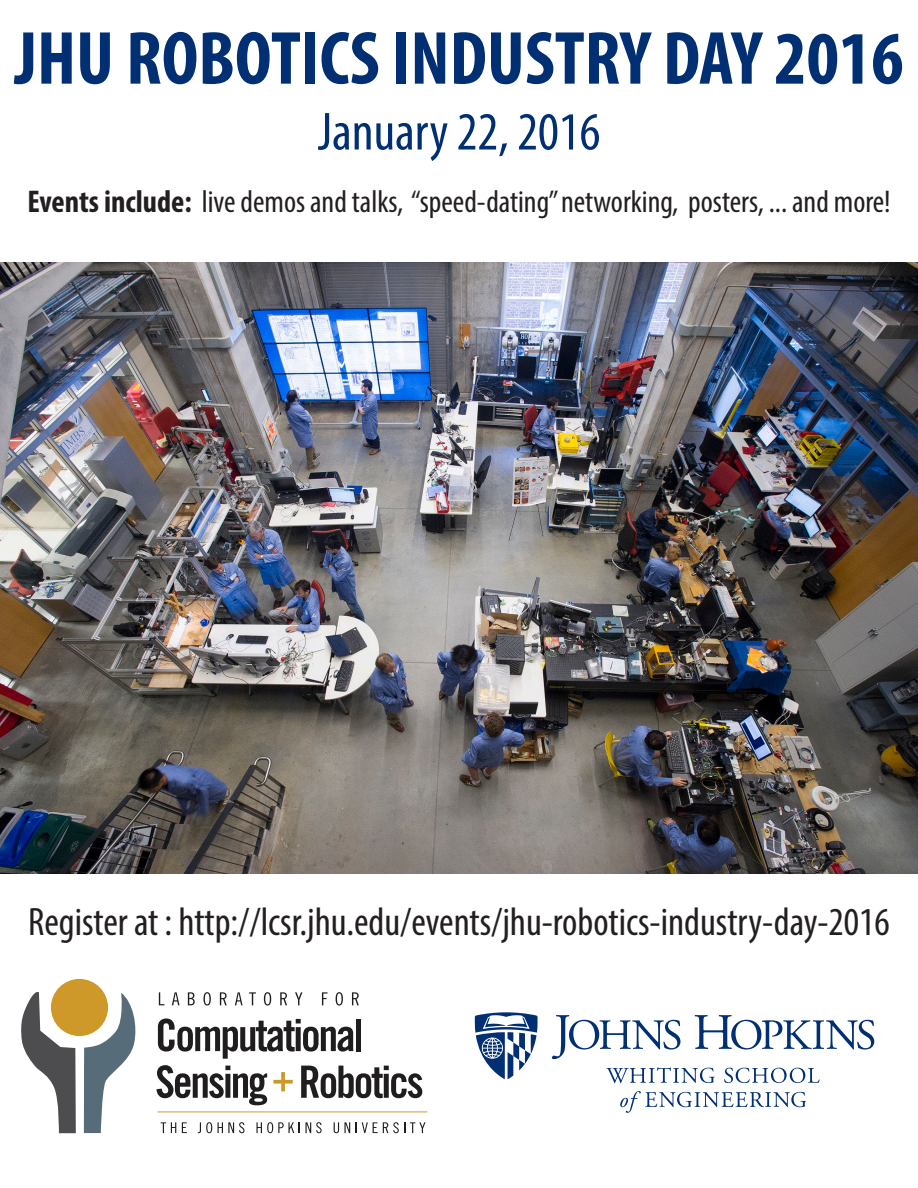
<style>
.page{position:relative;width:918px;height:1188px;background:#fff}
.page>*{position:absolute;margin:0;border:0;box-sizing:border-box;transform-origin:0 0}
.t1{font:700 condensed 75.9px "Myriad Pro";color:#002f73}
.t2{font:condensed 54px "Myriad Pro";color:#002f73}
.t3{font:condensed 39.75px "Myriad Pro";color:#231f20}
.t4{font:condensed 31.5px "Myriad Pro";color:#231f20}
.s1{font-weight:700}
</style>
<div class="page">
<svg style="left:161px;top:1122px;width:15px;height:11px"></svg>
<svg style="left:182px;top:1122px;width:5px;height:11px"></svg>
<svg style="left:198px;top:1122px;width:14px;height:11px"></svg>
<svg style="left:218px;top:1122px;width:27px;height:11px"></svg>
<svg style="left:256px;top:1122px;width:66px;height:11px"></svg>
<svg style="left:334px;top:1122px;width:16px;height:11px"></svg>
<svg style="left:356px;top:1122px;width:69px;height:11px"></svg>
<svg style="left:158px;top:1019px;width:195px;height:40px"></svg>
<div style="left:356px;top:1019px;width:5px;height:32px;background:#201d1e"></div>
<svg style="left:156px;top:1065px;width:111px;height:40px"></svg>
<svg style="left:273px;top:1072px;width:20px;height:19px"></svg>
<svg style="left:301px;top:1066px;width:121px;height:32px"></svg>
<hr style="left:158px;top:1112px;width:269px;height:1px;background:#ce9929">
<svg style="left:159px;top:992px;width:5px;height:13px"></svg>
<svg style="left:172px;top:992px;width:7px;height:13px"></svg>
<svg style="left:188px;top:992px;width:7px;height:13px"></svg>
<svg style="left:204px;top:992px;width:7px;height:14px"></svg>
<svg style="left:220px;top:992px;width:7px;height:13px"></svg>
<svg style="left:235px;top:992px;width:8px;height:13px"></svg>
<svg style="left:249px;top:992px;width:7px;height:13px"></svg>
<svg style="left:264px;top:992px;width:7px;height:14px"></svg>
<svg style="left:280px;top:992px;width:7px;height:13px"></svg>
<svg style="left:295px;top:992px;width:7px;height:13px"></svg>
<svg style="left:322px;top:992px;width:6px;height:13px"></svg>
<svg style="left:336px;top:992px;width:7px;height:14px"></svg>
<svg style="left:352px;top:992px;width:7px;height:13px"></svg>
<svg style="left:84px;top:993px;width:52px;height:140px"></svg>
<div style="left:51px;top:979px;width:57px;height:57px;background:#ce9929;border-radius:50%"></div>
<svg style="left:21px;top:992px;width:55px;height:141px"></svg>
<svg style="left:475px;top:1012px;width:63px;height:67px"></svg>
<svg style="left:552px;top:1015px;width:128px;height:44px"></svg>
<svg style="left:695px;top:1015px;width:179px;height:35px"></svg>
<svg style="left:606px;top:1067px;width:109px;height:16px"></svg>
<svg style="left:724px;top:1068px;width:96px;height:15px"></svg>
<svg style="left:620px;top:1091px;width:186px;height:22px"></svg>
<img style="left:0;top:263px;width:918px;height:610px">
<h1 class="t1" style="left:15px;top:11px;width:891px">JHU ROBOTICS INDUSTRY DAY 2016</h1>
<h2 class="t2" style="left:318px;top:99px;width:284px">January 22, 2016</h2>
<p class="t4" style="left:27px;top:182px;width:865px"><span class="s1">Events include:</span> live demos and talks, “speed-dating” networking, posters, ... and more!</p>
<p class="t3" style="left:28px;top:898px;width:863px">Register at : http://lcsr.jhu.edu/events/jhu-robotics-industry-day-2016</p>
</div>
